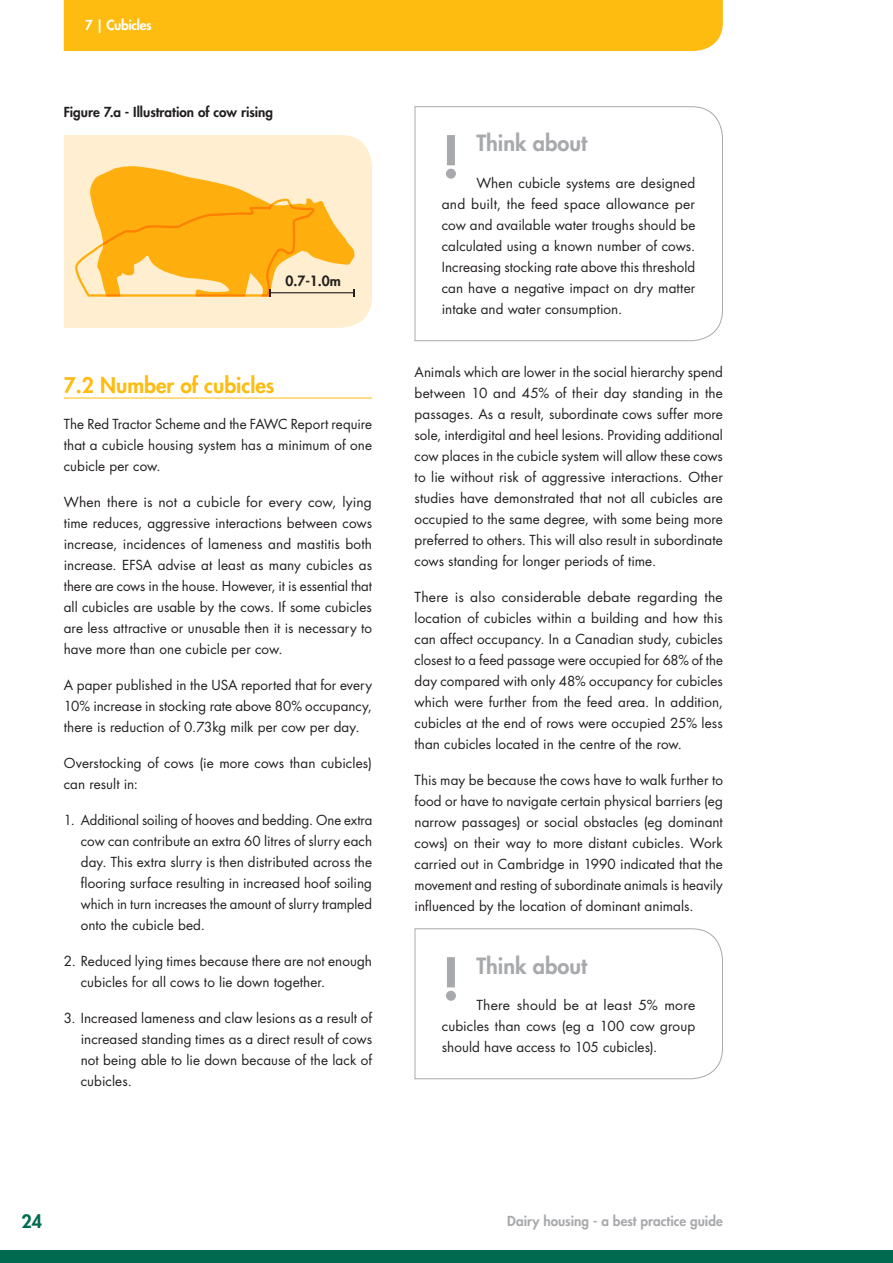
<style>
.page{position:relative;width:893px;height:1263px;background:#fff}
.page>*{position:absolute;margin:0;border:0;box-sizing:border-box;transform-origin:0 0}
.t1{font:800 56.4px "Futura Std";color:#a7a9ac}
.t2{font:800 21.75px "Futura Std";color:#a7a9ac}
.t3{font:800 21px "Futura Std";color:#febc11}
.t4{font:800 18px "Futura Std";color:#006a51}
.t5{font:800 13.8px "Futura Std";color:#231f20}
.t6{font:13.5px/21px "Futura Std";letter-spacing:.005em;color:#231f20;text-align:justify}
.t7{font:800 13.5px "Futura Std";color:#231f20}
.t8{font:800 13.5px "Futura Std";letter-spacing:.005em;color:#a7a9ac}
.t9{font:800 13.5px "Futura Std";letter-spacing:-.025em;color:#fff}
</style>
<div class="page">
<div style="left:0;top:1250px;width:893px;height:13px;background:#006a51"></div>
<hr style="left:64px;top:398px;width:308px;height:1px;background:#febc11">
<div style="left:64px;top:135px;width:308px;height:193px;background:#ffeecf"></div>
<svg style="left:75px;top:166px;width:279px;height:131px;background:#fdc658"></svg>
<svg style="left:414px;top:106px;width:309px;height:235px"></svg>
<svg style="left:414px;top:928px;width:309px;height:151px"></svg>
<div style="left:64px;top:0;width:659px;height:51px;background:#febc11"></div>
<p class="t9" style="left:85px;top:16px;width:68px">7 | Cubicles</p>
<p class="t7" style="left:64px;top:104px;width:211px">Figure 7.a - Illustration of cow rising</p>
<p class="t5" style="left:285px;top:272px;width:57px">0.7-1.0m</p>
<h3 class="t3" style="left:64px;top:372px;width:212px">7.2 Number of cubicles</h3>
<p class="t6" style="left:64px;top:414px;width:310px">The Red Tractor Scheme and the FAWC Report require that a cubicle housing system has a minimum of one cubicle per cow.</p>
<p class="t6" style="left:64px;top:492px;width:310px">When there is not a cubicle for every cow, lying time reduces, aggressive interactions between cows increase, incidences of lameness and mastitis both increase. EFSA advise at least as many cubicles as there are cows in the house. However, it is essential that all cubicles are usable by the cows. If some cubicles are less attractive or unusable then it is necessary to have more than one cubicle per cow.</p>
<p class="t6" style="left:64px;top:675px;width:310px">A paper published in the USA reported that for every 10% increase in stocking rate above 80% occupancy, there is reduction of 0.73kg milk per cow per day.</p>
<p class="t6" style="left:64px;top:753px;width:310px">Overstocking of cows (ie more cows than cubicles) can result in:</p>
<p class="t6" style="left:81px;top:809px;width:293px;text-indent:-17px">1. Additional soiling of hooves and bedding. One extra cow can contribute an extra 60 litres of slurry each day. This extra slurry is then distributed across the flooring surface resulting in increased hoof soiling which in turn increases the amount of slurry trampled onto the cubicle bed.</p>
<p class="t6" style="left:81px;top:950px;width:293px;text-indent:-17px">2. Reduced lying times because there are not enough cubicles for all cows to lie down together.</p>
<p class="t6" style="left:81px;top:1007px;width:293px;text-indent:-17px">3. Increased lameness and claw lesions as a result of increased standing times as a direct result of cows not being able to lie down because of the lack of cubicles.</p>
<h1 class="t1" style="left:442px;top:121px;width:20px">!</h1>
<h2 class="t2" style="left:476px;top:130px;width:112px">Think about</h2>
<p class="t6" style="left:442px;top:173px;width:255px;text-indent:35px">When cubicle systems are designed and built, the feed space allowance per cow and available water troughs should be calculated using a known number of cows.<br>Increasing stocking rate above this threshold can have a negative impact on dry matter intake and water consumption.</p>
<p class="t6" style="left:415px;top:362px;width:310px">Animals which are lower in the social hierarchy spend between 10 and 45% of their day standing in the passages. As a result, subordinate cows suffer more sole, interdigital and heel lesions. Providing additional cow places in the cubicle system will allow these cows to lie without risk of aggressive interactions. Other studies have demonstrated that not all cubicles are occupied to the same degree, with some being more preferred to others. This will also result in subordinate cows standing for longer periods of time.</p>
<p class="t6" style="left:415px;top:587px;width:310px">There is also considerable debate regarding the location of cubicles within a building and how this can affect occupancy. In a Canadian study, cubicles closest to a feed passage were occupied for 68% of the day compared with only 48% occupancy for cubicles which were further from the feed area. In addition, cubicles at the end of rows were occupied 25% less than cubicles located in the centre of the row.</p>
<p class="t6" style="left:415px;top:769px;width:310px">This may be because the cows have to walk further to food or have to navigate certain physical barriers (eg narrow passages) or social obstacles (eg dominant cows) on their way to more distant cubicles. Work carried out in Cambridge in 1990 indicated that the movement and resting of subordinate animals is heavily influenced by the location of dominant animals.</p>
<h1 class="t1" style="left:442px;top:943px;width:20px">!</h1>
<h2 class="t2" style="left:476px;top:952px;width:112px">Think about</h2>
<p class="t6" style="left:442px;top:995px;width:255px;text-indent:35px">There should be at least 5% more cubicles than cows (eg a 100 cow group should have access to 105 cubicles).</p>
<h3 class="t4" style="left:21px;top:1210px;width:22px">24</h3>
<p class="t8" style="left:507px;top:1212px;width:217px">Dairy housing - a best practice guide</p>
</div>
